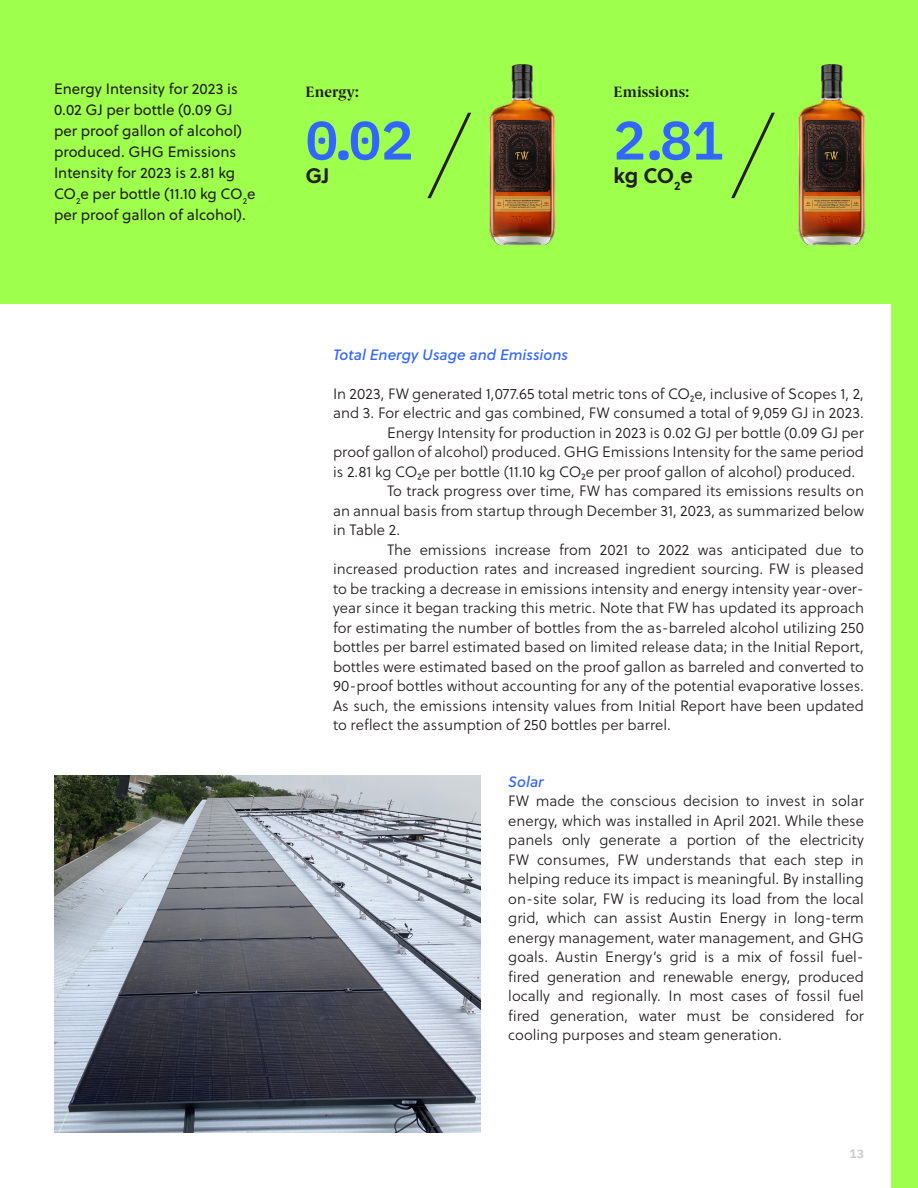
<style>
.page{position:relative;width:918px;height:1188px;background:#fff}
.page>*{position:absolute;margin:0;border:0;box-sizing:border-box;transform-origin:0 0}
.t1{font:600 54px "IBM Plex Mono";color:#36f}
.t2{font:700 21px "Soleil";color:#241f21}
.t3{font:15px/19.5px "Soleil Lt";color:#241f21;text-align:justify}
.t4{font:15px/21px "Soleil";color:#241f21}
.t5{font:italic 15px "Soleil Bk";color:#36f}
.t6{font:700 15px "Berlingske Serif";letter-spacing:.01em;color:#241f21}
.t7{font:600 12px "IBM Plex Mono";color:#c9c9c9}
</style>
<div class="page">
<div style="left:891px;top:0;width:27px;height:1188px;background:#9eff4d"></div>
<div style="left:0;top:0;width:918px;height:304px;background:#9eff4d"></div>
<img style="left:489px;top:64px;width:67px;height:181px">
<svg style="left:427px;top:113px;width:44px;height:85px"></svg>
<img style="left:798px;top:64px;width:67px;height:181px">
<svg style="left:731px;top:113px;width:44px;height:85px"></svg>
<img style="left:54px;top:775px;width:427px;height:358px">
<p class="t4" style="left:54px;top:78px;width:203px">Energy Intensity for 2023 is<br>0.02 GJ per bottle (0.09 GJ per proof gallon of alcohol) produced. GHG Emissions<br>Intensity for 2023 is 2.81 kg<br>CO<sub>2</sub>e per bottle (11.10 kg CO<sub>2</sub>e per proof gallon of alcohol).</p>
<p class="t6" style="left:306px;top:80px;width:55px">Energy:</p>
<p class="t1" style="left:306px;top:98px;width:110px">0.0 2</p>
<p class="t2" style="left:306px;top:159px;width:25px">GJ</p>
<p class="t6" style="left:614px;top:80px;width:77px">Emissions:</p>
<p class="t1" style="left:614px;top:98px;width:112px">2.81</p>
<p class="t2" style="left:614px;top:159px;width:81px">kg CO<sub>2</sub>e</p>
<p class="t5" style="left:333px;top:344px;width:237px">Total Energy Usage and Emissions</p>
<p class="t3" style="left:333px;top:384px;width:533px">In 2023, FW generated 1,077.65 total metric tons of CO₂e, inclusive of Scopes 1, 2, and 3. For electric and gas combined, FW consumed a total of 9,059 GJ in 2023.</p>
<p class="t3" style="left:333px;top:423px;width:533px;text-indent:54px">Energy Intensity for production in 2023 is 0.02 GJ per bottle (0.09 GJ per proof gallon of alcohol) produced. GHG Emissions Intensity for the same period is 2.81 kg CO₂e per bottle (11.10 kg CO₂e per proof gallon of alcohol) produced.</p>
<p class="t3" style="left:333px;top:481px;width:533px;text-indent:54px">To track progress over time, FW has compared its emissions results on an annual basis from startup through December 31, 2023, as summarized below in Table 2.</p>
<p class="t3" style="left:333px;top:540px;width:533px;text-indent:54px">The emissions increase from 2021 to 2022 was anticipated due to increased production rates and increased ingredient sourcing. FW is pleased to be tracking a decrease in emissions intensity and energy intensity year-over&shy;year since it began tracking this metric. Note that FW has updated its approach for estimating the number of bottles from the as-barreled alcohol utilizing 250 bottles per barrel estimated based on limited release data; in the Initial Report, bottles were estimated based on the proof gallon as barreled and converted to 90-proof bottles without accounting for any of the potential evaporative losses.<br>As such, the emissions intensity values from Initial Report have been updated to reflect the assumption of 250 bottles per barrel.</p>
<p class="t5" style="left:508px;top:770px;width:37px">Solar</p>
<p class="t3" style="left:508px;top:791px;width:357px">FW made the conscious decision to invest in solar energy, which was installed in April 2021. While these panels only generate a portion of the electricity FW consumes, FW understands that each step in helping reduce its impact is meaningful. By installing on-site solar, FW is reducing its load from the local grid, which can assist Austin Energy in long-term energy management, water management, and GHG goals. Austin Energy’s grid is a mix of fossil fuel&shy;fired generation and renewable energy, produced locally and regionally. In most cases of fossil fuel fired generation, water must be considered for cooling purposes and steam generation.</p>
<p class="t7" style="left:850px;top:1145px;width:16px">13</p>
</div>
